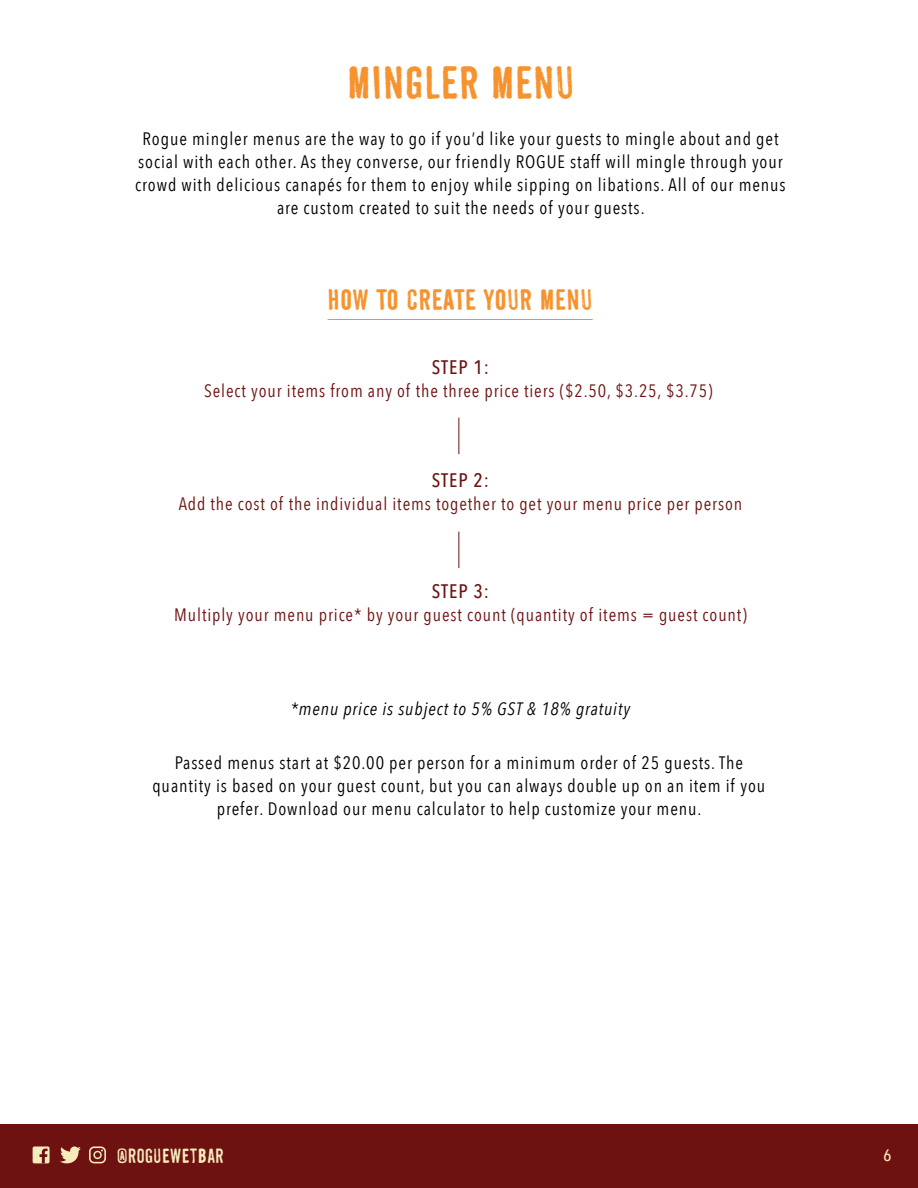
<style>
.page{position:relative;width:918px;height:1188px;background:#fff}
.page>*{position:absolute;margin:0;border:0;box-sizing:border-box;transform-origin:0 0}
.t1{font:45px "Shenzhen Industrial";color:#f7932f}
.t2{font:28.5px "Shenzhen Industrial";color:#f7932f}
.t3{font:19.8px "Shenzhen Industrial";color:#f5ebbd}
.t4{font:500 19.5px "Avenir Next Condensed";letter-spacing:.05em;color:#6e1111}
.t5{font:18px/22.8px "Avenir Next Condensed";letter-spacing:.05em;color:#000;text-align:center}
.t6{font:17.85px "Avenir Next Condensed";letter-spacing:.05em;color:#6e1111}
.t7{font:italic 17.85px "Avenir Next Condensed";letter-spacing:.05em;color:#000}
.t8{font:500 16.5px "Avenir Next Condensed";color:#f5ebbd}
</style>
<div class="page">
<div style="left:0;top:1124px;width:918px;height:64px;background:#6e1111"></div>
<hr style="left:328px;top:319px;width:265px;height:1px;background:#f7932f">
<hr style="left:458px;top:418px;width:1px;height:36px;background:#6e1111">
<hr style="left:458px;top:532px;width:1px;height:36px;background:#6e1111">
<svg style="left:60px;top:1146px;width:21px;height:18px"></svg>
<svg style="left:89px;top:1146px;width:17px;height:17px"></svg>
<div style="left:33px;top:1146px;width:17px;height:17px;background:#f5ebbd;border-radius:2px"></div>
<svg style="left:39px;top:1149px;width:9px;height:14px"></svg>
<h1 class="t1" style="left:347px;top:54px;width:229px">MINGLER MENU</h1>
<p class="t5" style="left:135px;top:127px;width:652px">Rogue mingler menus are the way to go if you’d like your guests to mingle about and get social with each other. As they converse, our friendly ROGUE staff will mingle through your crowd with delicious canapés for them to enjoy while sipping on libations. All of our menus are custom created to suit the needs of your guests.</p>
<h2 class="t2" style="left:327px;top:281px;width:267px">HOW TO CREATE YOUR MENU</h2>
<p class="t4" style="left:432px;top:355px;width:59px">STEP 1:</p>
<p class="t6" style="left:204px;top:375px;width:510px">Select your items from any of the three price tiers ($2.50, $3.25, $3.75)</p>
<p class="t4" style="left:432px;top:469px;width:59px">STEP 2:</p>
<p class="t6" style="left:179px;top:489px;width:565px">Add the cost of the individual items together to get your menu price per person</p>
<p class="t4" style="left:432px;top:580px;width:59px">STEP 3:</p>
<p class="t6" style="left:174px;top:600px;width:574px">Multiply your menu price* by your guest count (quantity of items = guest count)</p>
<p class="t7" style="left:290px;top:698px;width:341px">*menu price is subject to 5% GST &amp; 18% gratuity</p>
<p class="t5" style="left:152px;top:751px;width:615px">Passed menus start at $20.00 per person for a minimum order of 25 guests. The quantity is based on your guest count, but you can always double up on an item if you prefer. Download our menu calculator to help customize your menu.</p>
<p class="t3" style="left:117px;top:1143px;width:109px">@ROGUEWETBAR</p>
<p class="t8" style="left:883px;top:1145px;width:9px">6</p>
</div>
